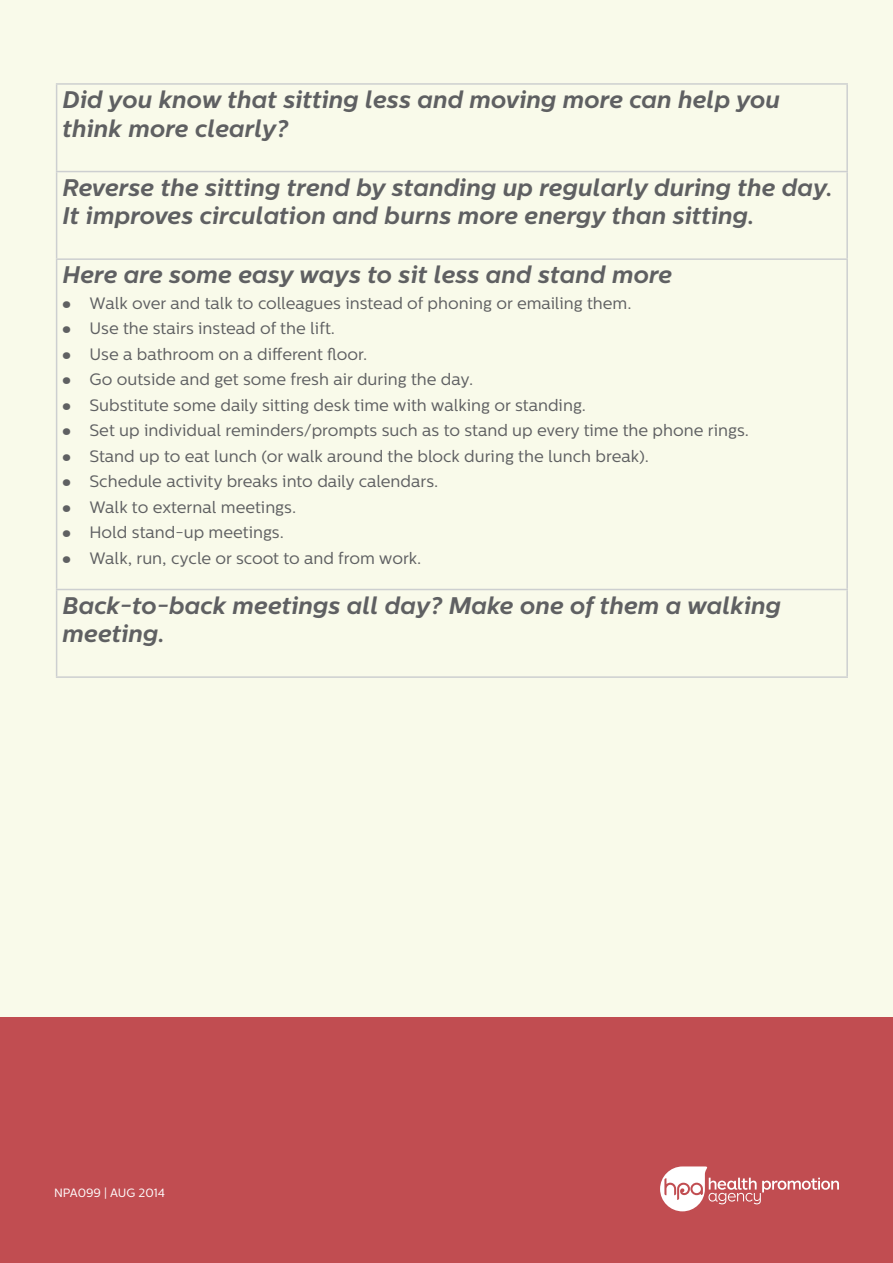
<style>
.page{position:relative;width:893px;height:1263px;background:#f9faea}
.page>*{position:absolute;margin:0;border:0;box-sizing:border-box;transform-origin:0 0}
.t1{font:italic 700 24px/28.8px "Centrale Sans";color:#5f6062}
.t2{font:16.5px "Centrale Sans";color:#5f6062}
.t3{font:12px "Centrale Sans";color:#fff}
.s1{font-family:"Paytone One"}
</style>
<div class="page">
<hr style="left:56px;top:83px;width:792px;height:2px;background:#cdcfd0">
<hr style="left:56px;top:85px;width:1px;height:86px;background:#cdcfd0">
<hr style="left:846px;top:85px;width:2px;height:86px;background:#cdcfd0">
<hr style="left:56px;top:171px;width:792px;height:1px;background:#cdcfd0">
<hr style="left:56px;top:172px;width:1px;height:86px;background:#cdcfd0">
<hr style="left:846px;top:172px;width:2px;height:86px;background:#cdcfd0">
<hr style="left:56px;top:258px;width:792px;height:2px;background:#cdcfd0">
<hr style="left:56px;top:260px;width:1px;height:329px;background:#cdcfd0">
<hr style="left:846px;top:260px;width:2px;height:329px;background:#cdcfd0">
<hr style="left:56px;top:589px;width:792px;height:1px;background:#cdcfd0">
<hr style="left:56px;top:590px;width:1px;height:86px;background:#cdcfd0">
<hr style="left:846px;top:590px;width:2px;height:86px;background:#cdcfd0">
<hr style="left:56px;top:676px;width:792px;height:2px;background:#cdcfd0">
<div style="left:0;top:1018px;width:893px;height:245px;background:#c14d51"></div>
<svg style="left:660px;top:1166px;width:179px;height:45px"></svg>
<h1 class="t1" style="left:63px;top:86px;width:719px">Did you know that sitting less and moving more can help you think more clearly?</h1>
<h1 class="t1" style="left:63px;top:173px;width:772px">Reverse the sitting trend by standing up regularly during the day.<br>It improves circulation and burns more energy than sitting.</h1>
<h1 class="t1" style="left:63px;top:261px;width:611px">Here are some easy ways to sit less and stand more</h1>
<p class="t2" style="left:63px;top:293px;width:570px"><span class="s1">•</span> Walk over and talk to colleagues instead of phoning or emailing them.</p>
<p class="t2" style="left:63px;top:319px;width:274px"><span class="s1">•</span> Use the stairs instead of the lift.</p>
<p class="t2" style="left:63px;top:344px;width:306px"><span class="s1">•</span> Use a bathroom on a different floor.</p>
<p class="t2" style="left:63px;top:370px;width:412px"><span class="s1">•</span> Go outside and get some fresh air during the day.</p>
<p class="t2" style="left:63px;top:395px;width:525px"><span class="s1">•</span> Substitute some daily sitting desk time with walking or standing.</p>
<p class="t2" style="left:63px;top:421px;width:688px"><span class="s1">•</span> Set up individual reminders/prompts such as to stand up every time the phone rings.</p>
<p class="t2" style="left:63px;top:446px;width:588px"><span class="s1">•</span> Stand up to eat lunch (or walk around the block during the lunch break).</p>
<p class="t2" style="left:62px;top:472px;width:377px"><span class="s1">•</span> Schedule activity breaks into daily calendars.</p>
<p class="t2" style="left:62px;top:497px;width:235px"><span class="s1">•</span> Walk to external meetings.</p>
<p class="t2" style="left:62px;top:523px;width:223px"><span class="s1">•</span> Hold stand-up meetings.</p>
<p class="t2" style="left:62px;top:548px;width:361px"><span class="s1">•</span> Walk, run, cycle or scoot to and from work.</p>
<h1 class="t1" style="left:63px;top:591px;width:720px">Back-to-back meetings all day? Make one of them a walking meeting.</h1>
<p class="t3" style="left:54px;top:1186px;width:113px">NPA099 | AUG 2014</p>
</div>
